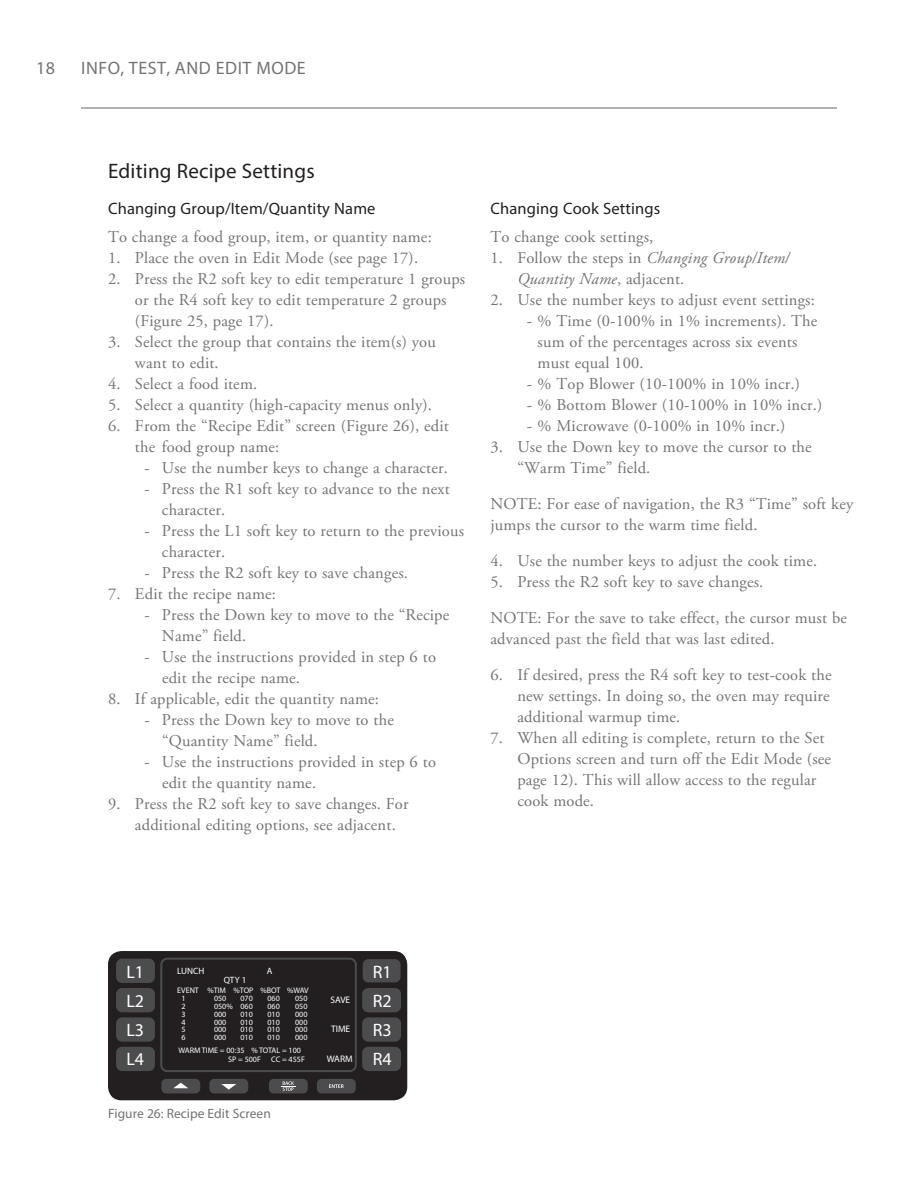
<style>
.page{position:relative;width:918px;height:1188px;background:#fff}
.page>*{position:absolute;margin:0;border:0;box-sizing:border-box;transform-origin:0 0}
.t1{font:21px "Myriad Pro";letter-spacing:.01em;color:#231f20}
.t2{font:18px "Myriad Pro";letter-spacing:.03em;color:#717375}
.t3{font:18px/29.1px "Myriad Pro";color:#fff;text-align:justify}
.t4{font:16.5px/21px "Adobe Garamond Pro";letter-spacing:.01em;color:#717375}
.t5{font:italic 16.5px/21px "Adobe Garamond Pro";letter-spacing:.01em;color:#717375}
.t6{font:16.5px "Myriad Pro";letter-spacing:.01em;color:#231f20}
.t7{font:13.5px "Myriad Pro";color:#717375}
.t8{font:9.45px "Myriad";color:#fff}
.t9{font:9.15px "Myriad";color:#fff}
.t10{font:8.1px/8.2px "Myriad";color:#fff}
.s1{font-style:normal}
</style>
<div class="page">
<hr style="left:81px;top:107px;width:756px;height:2px;background:#95979a">
<div style="left:108px;top:951px;width:299px;height:149px;background:#231f20"></div>
<div style="left:161px;top:959px;width:195px;height:112px;background:#231f20;border-radius:6px"></div>
<div style="left:160px;top:958px;width:197px;height:114px;border:2px solid #4c4c4e;border-radius:6px"></div>
<div style="left:116px;top:959px;width:39px;height:24px;background:#4c4c4e;border-radius:6px"></div>
<div style="left:116px;top:988px;width:39px;height:24px;background:#4c4c4e;border-radius:6px"></div>
<div style="left:116px;top:1017px;width:39px;height:25px;background:#4c4c4e;border-radius:6px"></div>
<div style="left:116px;top:1047px;width:39px;height:24px;background:#4c4c4e;border-radius:6px"></div>
<div style="left:362px;top:959px;width:39px;height:24px;background:#4c4c4e;border-radius:6px"></div>
<div style="left:362px;top:959px;width:39px;height:24px;border:1px solid #231f20;border-radius:6px"></div>
<div style="left:362px;top:988px;width:39px;height:24px;background:#4c4c4e;border-radius:6px"></div>
<div style="left:362px;top:1017px;width:39px;height:25px;background:#4c4c4e;border-radius:6px"></div>
<div style="left:362px;top:1047px;width:39px;height:24px;background:#4c4c4e;border-radius:6px"></div>
<div style="left:317px;top:1079px;width:39px;height:14px;background:#4c4c4e;border-radius:5px"></div>
<div style="left:269px;top:1079px;width:39px;height:14px;background:#4c4c4e;border-radius:5px"></div>
<div style="left:209px;top:1079px;width:39px;height:14px;background:#4c4c4e;border-radius:5px"></div>
<div style="left:161px;top:1079px;width:39px;height:14px;background:#4c4c4e;border-radius:5px"></div>
<svg style="left:221px;top:1084px;width:15px;height:6px"></svg>
<svg style="left:174px;top:1083px;width:14px;height:5px"></svg>
<svg style="left:329px;top:1084px;width:15px;height:4px"></svg>
<svg style="left:281px;top:1081px;width:15px;height:10px"></svg>
<p class="t2" style="left:36px;top:61px;width:20px">18</p>
<p class="t2" style="left:81px;top:61px;width:226px">INFO, TEST, AND EDIT MODE</p>
<p class="t1" style="left:108px;top:163px;width:208px">Editing Recipe Settings</p>
<p class="t6" style="left:108px;top:202px;width:269px">Changing Group/Item/Quantity Name</p>
<p class="t4" style="left:108px;top:228px;width:325px">To change a food group, item, or quantity name:</p>
<p class="t4" style="left:108px;top:249px;width:312px">1. Place the oven in Edit Mode (see page 17).</p>
<p class="t4" style="left:135px;top:270px;width:332px;text-indent:-27px">2. Press the R2 soft key to edit temperature 1 groups or the R4 soft key to edit temperature 2 groups (Figure 25, page 17).</p>
<p class="t4" style="left:135px;top:333px;width:302px;text-indent:-27px">3. Select the group that contains the item(s) you want to edit.</p>
<p class="t4" style="left:108px;top:375px;width:151px">4. Select a food item.</p>
<p class="t4" style="left:108px;top:396px;width:325px">5. Select a quantity (high-capacity menus only).</p>
<p class="t4" style="left:135px;top:417px;width:315px;text-indent:-27px">6. From the “Recipe Edit” screen (Figure 26), edit the food group name:</p>
<p class="t4" style="left:144px;top:459px;width:305px">- Use the number keys to change a character.</p>
<p class="t4" style="left:162px;top:480px;width:289px;text-indent:-18px">- Press the R1 soft key to advance to the next character.</p>
<p class="t4" style="left:162px;top:522px;width:304px;text-indent:-18px">- Press the L1 soft key to return to the previous character.</p>
<p class="t4" style="left:144px;top:564px;width:265px">- Press the R2 soft key to save changes.</p>
<p class="t4" style="left:108px;top:585px;width:170px">7. Edit the recipe name:</p>
<p class="t4" style="left:162px;top:606px;width:289px;text-indent:-18px">- Press the Down key to move to the “Recipe<br>Name” field.</p>
<p class="t4" style="left:162px;top:648px;width:276px;text-indent:-18px">- Use the instructions provided in step 6 to edit the recipe name.</p>
<p class="t4" style="left:108px;top:690px;width:272px">8. If applicable, edit the quantity name:</p>
<p class="t4" style="left:162px;top:711px;width:233px;text-indent:-18px">- Press the Down key to move to the “Quantity Name” field.</p>
<p class="t4" style="left:162px;top:753px;width:276px;text-indent:-18px">- Use the instructions provided in step 6 to edit the quantity name.</p>
<p class="t4" style="left:135px;top:795px;width:275px;text-indent:-27px">9. Press the R2 soft key to save changes. For additional editing options, see adjacent.</p>
<p class="t6" style="left:490px;top:202px;width:171px">Changing Cook Settings</p>
<p class="t4" style="left:490px;top:228px;width:164px">To change cook settings,</p>
<p class="t5" style="left:517px;top:249px;width:274px;text-indent:-27px"><span class="s1">1. Follow the steps in</span> Changing Group/Item/<br>Quantity Name<span class="s1">, adjacent.</span></p>
<p class="t4" style="left:490px;top:291px;width:326px">2. Use the number keys to adjust event settings:</p>
<p class="t4" style="left:538px;top:312px;width:281px;text-indent:-11px">- % Time (0-100% in 1% increments). The sum of the percentages across six events must equal 100.</p>
<p class="t4" style="left:527px;top:375px;width:275px">- % Top Blower (10-100% in 10% incr.)</p>
<p class="t4" style="left:527px;top:396px;width:297px">- % Bottom Blower (10-100% in 10% incr.)</p>
<p class="t4" style="left:527px;top:417px;width:260px">- % Microwave (0-100% in 10% incr.)</p>
<p class="t4" style="left:517px;top:438px;width:296px;text-indent:-27px">3. Use the Down key to move the cursor to the “Warm Time” field.</p>
<p class="t4" style="left:490px;top:495px;width:364px">NOTE: For ease of navigation, the R3 “Time” soft key jumps the cursor to the warm time field.</p>
<p class="t4" style="left:490px;top:552px;width:328px">4. Use the number keys to adjust the cook time.</p>
<p class="t4" style="left:490px;top:565px;width:358px;line-height:36px">5. Press the R2 soft key to save changes.<br>NOTE: For the save to take effect, the cursor must be</p>
<p class="t4" style="left:490px;top:630px;width:286px">advanced past the field that was last edited.</p>
<p class="t4" style="left:517px;top:666px;width:316px;text-indent:-27px">6. If desired, press the R4 soft key to test-cook the new settings. In doing so, the oven may require additional warmup time.</p>
<p class="t4" style="left:517px;top:729px;width:315px;text-indent:-27px">7. When all editing is complete, return to the Set Options screen and turn off the Edit Mode (see page 12). This will allow access to the regular cook mode.</p>
<p class="t3" style="left:126px;top:958px;width:19px">L1<br>L2<br>L3<br>L4</p>
<p class="t9" style="left:224px;top:977px;width:24px">QTY 1</p>
<p class="t3" style="left:373px;top:958px;width:20px">R1<br>R2<br>R3<br>R4</p>
<p class="t9" style="left:177px;top:967px;width:29px">LUNCH</p>
<p class="t9" style="left:267px;top:967px;width:7px">A</p>
<p class="t10" style="left:181px;top:987px;width:129px;text-indent:-4px">EVENT %TIM %TOP %BOT %WAV<br>1</p>
<p class="t10" style="left:214px;top:995px;width:14px">050</p>
<p class="t10" style="left:240px;top:995px;width:14px">070</p>
<p class="t10" style="left:268px;top:995px;width:14px">060</p>
<p class="t10" style="left:295px;top:995px;width:14px">050</p>
<p class="t8" style="left:331px;top:996px;width:21px">SAVE</p>
<p class="t10" style="left:181px;top:1003px;width:6px">2</p>
<p class="t10" style="left:214px;top:1003px;width:40px">050% 060</p>
<p class="t10" style="left:268px;top:1003px;width:14px">060</p>
<p class="t10" style="left:295px;top:1003px;width:14px">050</p>
<p class="t10" style="left:182px;top:1011px;width:6px">3</p>
<p class="t10" style="left:214px;top:1011px;width:14px">000</p>
<p class="t10" style="left:241px;top:1011px;width:14px">010</p>
<p class="t10" style="left:268px;top:1011px;width:14px">010</p>
<p class="t10" style="left:295px;top:1011px;width:14px">000</p>
<p class="t10" style="left:182px;top:1018px;width:6px">4</p>
<p class="t10" style="left:214px;top:1018px;width:14px">000</p>
<p class="t10" style="left:241px;top:1018px;width:14px">010</p>
<p class="t10" style="left:268px;top:1018px;width:14px">010</p>
<p class="t10" style="left:295px;top:1018px;width:14px">000</p>
<p class="t10" style="left:182px;top:1026px;width:6px">5</p>
<p class="t10" style="left:214px;top:1026px;width:14px">000</p>
<p class="t10" style="left:241px;top:1026px;width:14px">010</p>
<p class="t10" style="left:268px;top:1026px;width:14px">010</p>
<p class="t10" style="left:295px;top:1026px;width:14px">000</p>
<p class="t10" style="left:182px;top:1033px;width:6px">6</p>
<p class="t10" style="left:214px;top:1033px;width:14px">000</p>
<p class="t10" style="left:241px;top:1033px;width:14px">010</p>
<p class="t10" style="left:268px;top:1033px;width:14px">010</p>
<p class="t10" style="left:295px;top:1033px;width:14px">000</p>
<p class="t10" style="left:178px;top:1047px;width:68px">WARM TIME = 00:35</p>
<p class="t8" style="left:331px;top:1026px;width:21px">TIME</p>
<p class="t10" style="left:228px;top:1046px;width:74px;line-height:8.9px;text-indent:23px">% TOTAL = 100<br>SP = 500F</p>
<p class="t10" style="left:271px;top:1055px;width:35px">CC = 455F</p>
<p class="t8" style="left:327px;top:1055px;width:27px">WARM</p>
<p class="t7" style="left:108px;top:1109px;width:164px">Figure 26: Recipe Edit Screen</p>
</div>
